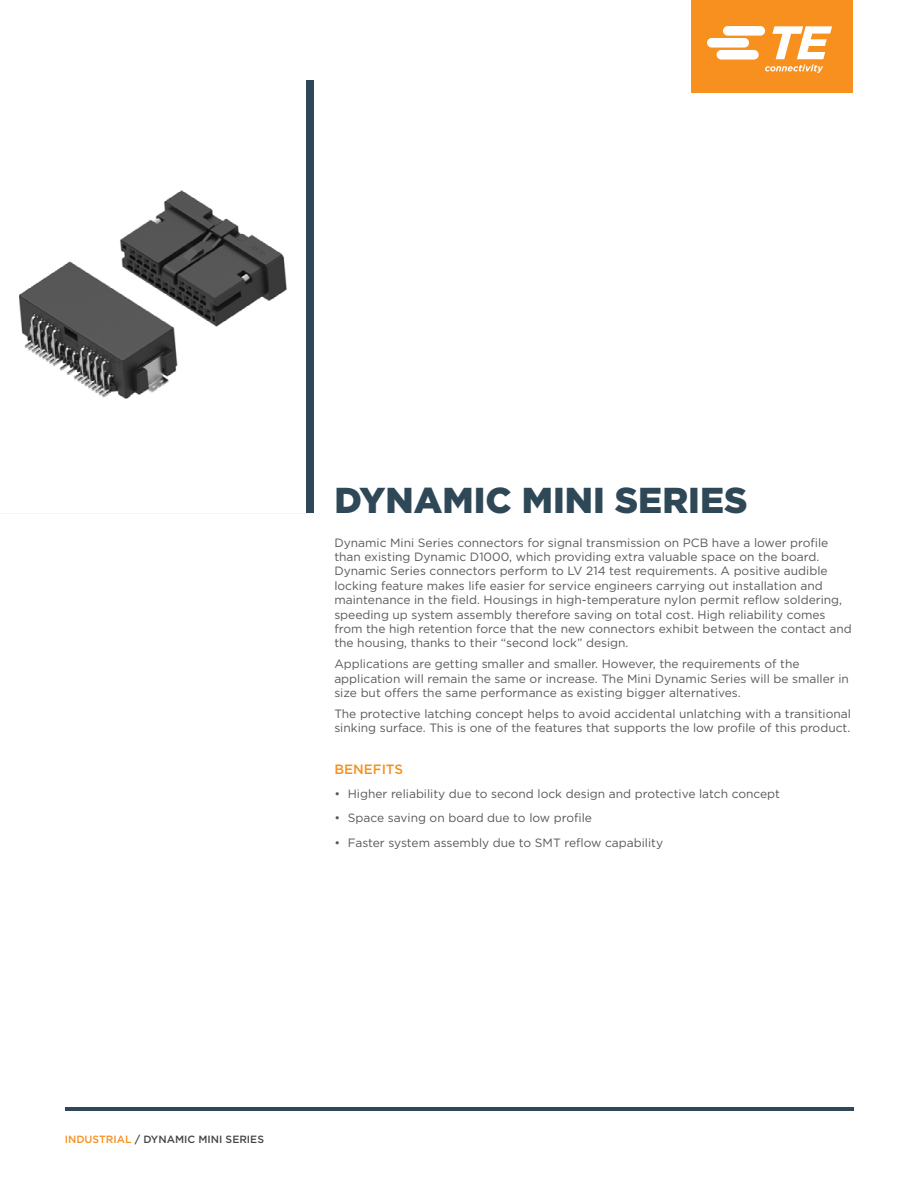
<style>
.page{position:relative;width:918px;height:1188px;background:#fff}
.page>*{position:absolute;margin:0;border:0;box-sizing:border-box;transform-origin:0 0}
.t1{font:900 36px "Gotham";color:#2e4857}
.t2{font:500 13.5px "Gotham";color:#f7901e}
.t3{font:12px/14.4px "Gotham";color:#58595b}
.t4{font:500 10.5px "Gotham";color:#464547}
.s1{color:#f7901e}
</style>
<div class="page">
<svg style="left:0;top:80px;width:310px;height:434px"></svg>
<div style="left:307px;top:81px;width:7px;height:357px;background:#2e4857"></div>
<div style="left:307px;top:437px;width:7px;height:76px;background:#2e4857"></div>
<div style="left:691px;top:0;width:162px;height:93px;background:#f7901e"></div>
<svg style="left:707px;top:26px;width:125px;height:47px"></svg>
<hr style="left:65px;top:1107px;width:788px;height:4px;background:#2e4857">
<h1 class="t1" style="left:334px;top:475px;width:415px">DYNAMIC MINI SERIES</h1>
<p class="t3" style="left:334px;top:535px;width:519px">Dynamic Mini Series connectors for signal transmission on PCB have a lower profile than existing Dynamic D1000, which providing extra valuable space on the board.<br>Dynamic Series connectors perform to LV 214 test requirements. A positive audible locking feature makes life easier for service engineers carrying out installation and maintenance in the field. Housings in high-temperature nylon permit reflow soldering, speeding up system assembly therefore saving on total cost. High reliability comes from the high retention force that the new connectors exhibit between the contact and the housing, thanks to their “second lock” design.</p>
<p class="t3" style="left:334px;top:656px;width:516px">Applications are getting smaller and smaller. However, the requirements of the application will remain the same or increase. The Mini Dynamic Series will be smaller in size but offers the same performance as existing bigger alternatives.</p>
<p class="t3" style="left:334px;top:706px;width:518px">The protective latching concept helps to avoid accidental unlatching with a transitional sinking surface. This is one of the features that supports the low profile of this product.</p>
<p class="t2" style="left:334px;top:760px;width:70px">BENEFITS</p>
<p class="t3" style="left:334px;top:786px;width:447px">• Higher reliability due to second lock design and protective latch concept</p>
<p class="t3" style="left:334px;top:811px;width:259px">• Space saving on board due to low profile</p>
<p class="t3" style="left:334px;top:835px;width:330px">• Faster system assembly due to SMT reflow capability</p>
<p class="t4" style="left:65px;top:1132px;width:201px"><span class="s1">INDUSTRIAL</span> / DYNAMIC MINI SERIES</p>
</div>
